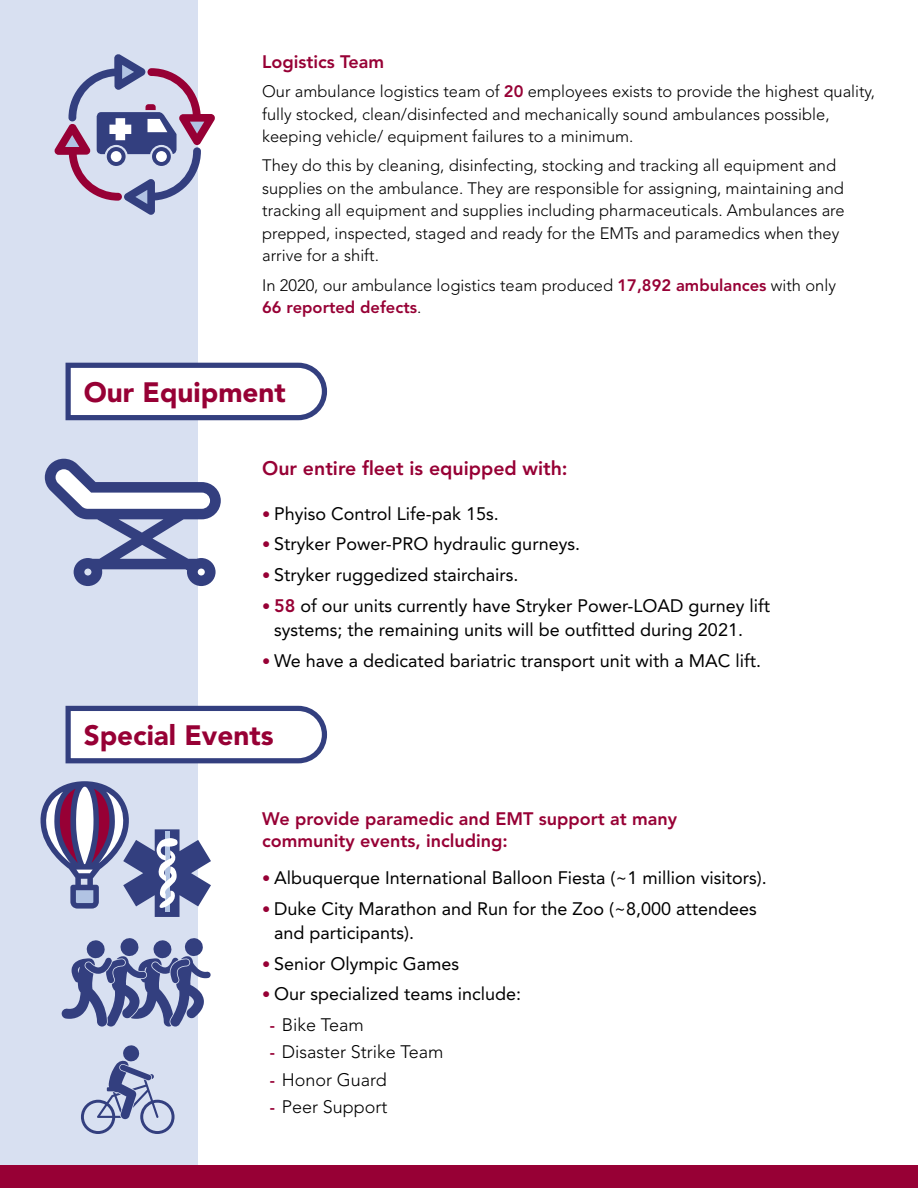
<style>
.page{position:relative;width:918px;height:1188px;background:#fff}
.page>*{position:absolute;margin:0;border:0;box-sizing:border-box;transform-origin:0 0}
.t1{font:900 27.9px "Avenir LT Std";color:#970035}
.t2{font:800 19.5px "Avenir LT Std";color:#970035}
.t3{font:18px/24px "Avenir LT Std";color:#000}
.t4{font:800 18px/21.6px "Avenir LT Std";color:#970035}
.t5{font:300 18px "Avenir LT Std";color:#000}
.t6{font:300 16.5px/22.5px "Avenir LT Std";color:#000}
.s1{font-weight:800;color:#970035}
.s2{font-size:16.5px;color:#970035}
.s3{font-weight:800;font-size:16.5px;color:#970035}
</style>
<div class="page">
<div style="left:0;top:0;width:198px;height:1165px;background:#d8e0f1"></div>
<svg style="left:65px;top:362px;width:263px;height:59px"></svg>
<svg style="left:65px;top:705px;width:263px;height:59px"></svg>
<div style="left:0;top:1165px;width:918px;height:23px;background:#970035"></div>
<svg style="left:61px;top:938px;width:150px;height:89px"></svg>
<svg style="left:40px;top:781px;width:171px;height:136px"></svg>
<svg style="left:45px;top:459px;width:176px;height:127px"></svg>
<svg style="left:81px;top:1045px;width:94px;height:89px"></svg>
<svg style="left:54px;top:54px;width:161px;height:161px"></svg>
<p class="t4" style="left:262px;top:51px;width:124px">Logistics Team</p>
<p class="t6" style="left:262px;top:80px;width:614px">Our ambulance logistics team of <span class="s1">20</span> employees exists to provide the highest quality, fully stocked, clean/disinfected and mechanically sound ambulances possible, keeping vehicle/ equipment failures to a minimum.</p>
<p class="t6" style="left:262px;top:154px;width:584px">They do this by cleaning, disinfecting, stocking and tracking all equipment and supplies on the ambulance. They are responsible for assigning, maintaining and tracking all equipment and supplies including pharmaceuticals. Ambulances are prepped, inspected, staged and ready for the EMTs and paramedics when they arrive for a shift.</p>
<p class="t6" style="left:262px;top:274px;width:575px">In 2020, our ambulance logistics team produced <span class="s1">17,892 ambulances</span> with only<br><span class="s1">66 reported defects</span>.</p>
<h1 class="t1" style="left:84px;top:375px;width:204px">Our Equipment</h1>
<p class="t2" style="left:262px;top:457px;width:307px">Our entire fleet is equipped with:</p>
<p class="t3" style="left:262px;top:502px;width:238px"><span class="s2">•</span> Phyiso Control Life-pak 15s.</p>
<p class="t3" style="left:262px;top:532px;width:319px"><span class="s2">•</span> Stryker Power-PRO hydraulic gurneys.</p>
<p class="t3" style="left:262px;top:563px;width:258px"><span class="s2">•</span> Stryker ruggedized stairchairs.</p>
<p class="t3" style="left:274px;top:594px;width:497px;text-indent:-12px"><span class="s3">•</span> <span class="s1">58</span> of our units currently have Stryker Power-LOAD gurney lift systems; the remaining units will be outfitted during 2021.</p>
<p class="t3" style="left:262px;top:649px;width:500px"><span class="s2">•</span> We have a dedicated bariatric transport unit with a MAC lift.</p>
<h1 class="t1" style="left:84px;top:719px;width:191px">Special Events</h1>
<p class="t4" style="left:262px;top:808px;width:417px">We provide paramedic and EMT support at many community events, including:</p>
<p class="t3" style="left:262px;top:866px;width:506px"><span class="s2">•</span> Albuquerque International Balloon Fiesta (~1 million visitors).</p>
<p class="t3" style="left:274px;top:897px;width:484px;text-indent:-12px"><span class="s2">•</span> Duke City Marathon and Run for the Zoo (~8,000 attendees and participants).</p>
<p class="t3" style="left:262px;top:952px;width:199px"><span class="s2">•</span> Senior Olympic Games</p>
<p class="t3" style="left:262px;top:982px;width:261px"><span class="s2">•</span> Our specialized teams include:</p>
<p class="t5" style="left:270px;top:1014px;width:96px"><span class="s3">-</span> Bike Team</p>
<p class="t5" style="left:270px;top:1042px;width:175px"><span class="s3">-</span> Disaster Strike Team</p>
<p class="t5" style="left:270px;top:1069px;width:119px"><span class="s3">-</span> Honor Guard</p>
<p class="t5" style="left:270px;top:1096px;width:119px"><span class="s3">-</span> Peer Support</p>
</div>
